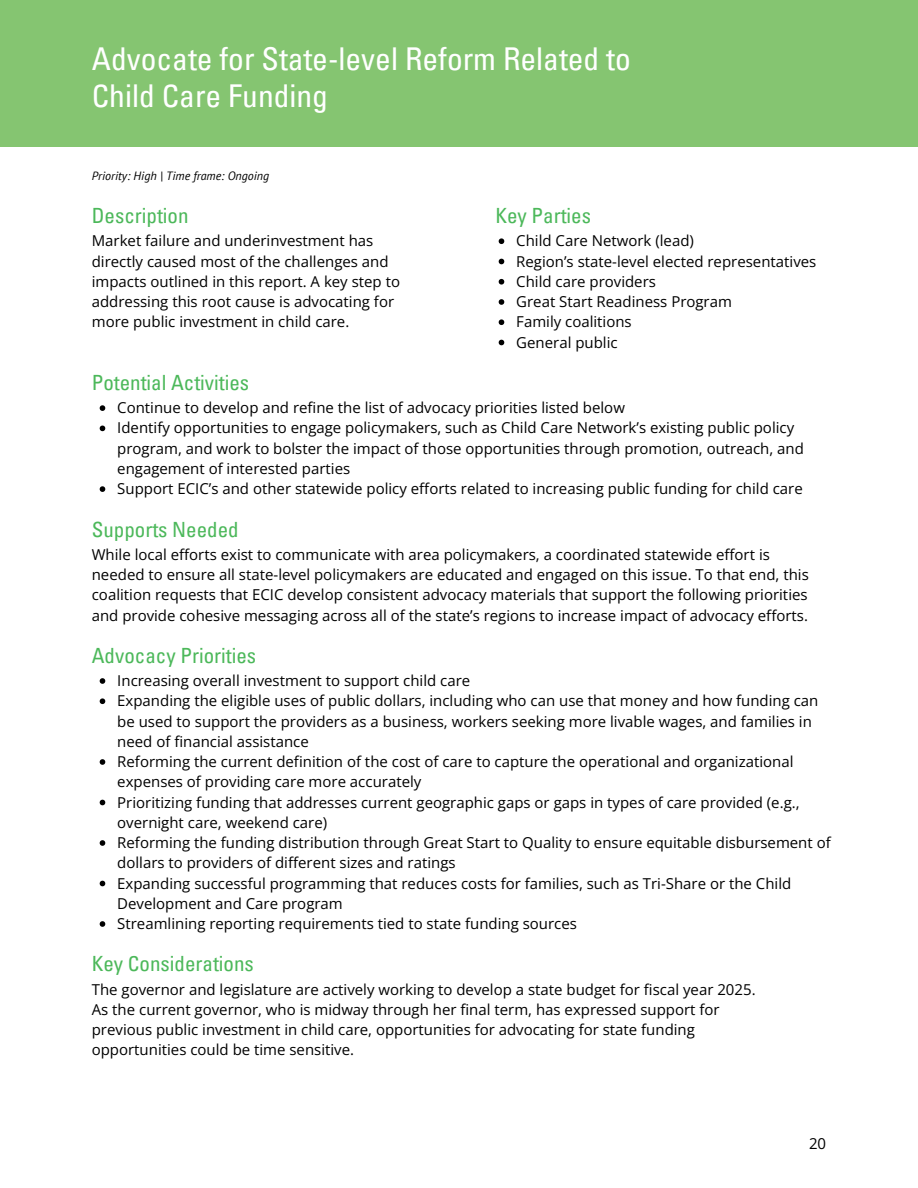
<style>
.page{position:relative;width:918px;height:1188px;background:#fff}
.page>*{position:absolute;margin:0;border:0;box-sizing:border-box;transform-origin:0 0}
.t1{font:condensed 31.5px/37.2px "Univers LT Pro";color:#fff}
.t2{font:condensed 21px "Univers LT Pro";color:#4cb85a}
.t3{font:15px/20.2px "Open Sans";color:#000}
.t4{font:italic 12px "PT Sans";color:#000}
</style>
<div class="page">
<div style="left:0;top:0;width:918px;height:147px;background:#85c571"></div>
<svg style="left:499px;top:238px;width:5px;height:6px"></svg>
<svg style="left:499px;top:259px;width:5px;height:5px"></svg>
<svg style="left:499px;top:279px;width:5px;height:6px"></svg>
<svg style="left:499px;top:299px;width:5px;height:6px"></svg>
<svg style="left:499px;top:319px;width:5px;height:6px"></svg>
<svg style="left:499px;top:340px;width:5px;height:5px"></svg>
<svg style="left:100px;top:405px;width:5px;height:6px"></svg>
<svg style="left:100px;top:426px;width:5px;height:5px"></svg>
<svg style="left:100px;top:486px;width:5px;height:6px"></svg>
<svg style="left:100px;top:678px;width:5px;height:6px"></svg>
<svg style="left:100px;top:698px;width:5px;height:6px"></svg>
<svg style="left:100px;top:759px;width:5px;height:6px"></svg>
<svg style="left:100px;top:800px;width:5px;height:5px"></svg>
<svg style="left:100px;top:840px;width:5px;height:6px"></svg>
<svg style="left:100px;top:881px;width:5px;height:5px"></svg>
<svg style="left:100px;top:921px;width:5px;height:6px"></svg>
<h1 class="t1" style="left:92px;top:45px;width:540px">Advocate for State-level Reform Related to<br>Child Care Funding</h1>
<h3 class="t4" style="left:92px;top:168px;width:179px">Priority: High | Time frame: Ongoing</h3>
<h2 class="t2" style="left:92px;top:208px;width:98px">Description</h2>
<p class="t3" style="left:92px;top:230px;width:310px">Market failure and underinvestment has directly caused most of the challenges and impacts outlined in this report. A key step to addressing this root cause is advocating for more public investment in child care.</p>
<p class="t2" style="left:92px;top:375px;width:159px">Potential Activities</p>
<p class="t2" style="left:495px;top:208px;width:97px">Key Parties</p>
<h2 class="t3" style="left:516px;top:230px;width:179px">Child Care Network (lead)</h2>
<p class="t3" style="left:516px;top:251px;width:302px">Region’s state-level elected representatives</p>
<p class="t3" style="left:516px;top:271px;width:141px">Child care providers</p>
<p class="t3" style="left:516px;top:291px;width:217px">Great Start Readiness Program</p>
<p class="t3" style="left:516px;top:311px;width:117px">Family coalitions</p>
<p class="t3" style="left:516px;top:332px;width:103px">General public</p>
<h2 class="t3" style="left:117px;top:397px;width:509px">Continue to develop and refine the list of advocacy priorities listed below</h2>
<p class="t3" style="left:117px;top:417px;width:688px">Identify opportunities to engage policymakers, such as Child Care Network’s existing public policy program, and work to bolster the impact of those opportunities through promotion, outreach, and engagement of interested parties</p>
<p class="t3" style="left:117px;top:478px;width:687px">Support ECIC’s and other statewide policy efforts related to increasing public funding for child care</p>
<h3 class="t2" style="left:92px;top:521px;width:148px">Supports Needed</h3>
<h2 class="t3" style="left:92px;top:544px;width:719px">While local efforts exist to communicate with area policymakers, a coordinated statewide effort is needed to ensure all state-level policymakers are educated and engaged on this issue. To that end, this coalition requests that ECIC develop consistent advocacy materials that support the following priorities and provide cohesive messaging across all of the state’s regions to increase impact of advocacy efforts.</h2>
<p class="t2" style="left:92px;top:648px;width:166px">Advocacy Priorities</p>
<h2 class="t3" style="left:117px;top:670px;width:354px">Increasing overall investment to support child care</h2>
<p class="t3" style="left:117px;top:690px;width:703px">Expanding the eligible uses of public dollars, including who can use that money and how funding can be used to support the providers as a business, workers seeking more livable wages, and families in need of financial assistance</p>
<p class="t3" style="left:117px;top:751px;width:678px">Reforming the current definition of the cost of care to capture the operational and organizational expenses of providing care more accurately</p>
<p class="t3" style="left:117px;top:792px;width:684px">Prioritizing funding that addresses current geographic gaps or gaps in types of care provided (e.g., overnight care, weekend care)</p>
<p class="t3" style="left:117px;top:832px;width:715px">Reforming the funding distribution through Great Start to Quality to ensure equitable disbursement of dollars to providers of different sizes and ratings</p>
<p class="t3" style="left:117px;top:873px;width:676px">Expanding successful programming that reduces costs for families, such as Tri-Share or the Child<br>Development and Care program</p>
<p class="t3" style="left:117px;top:913px;width:461px">Streamlining reporting requirements tied to state funding sources</p>
<h3 class="t2" style="left:92px;top:956px;width:164px">Key Considerations</h3>
<h2 class="t3" style="left:92px;top:979px;width:665px">The governor and legislature are actively working to develop a state budget for fiscal year 2025.<br>As the current governor, who is midway through her final term, has expressed support for previous public investment in child care, opportunities for advocating for state funding opportunities could be time sensitive.</h2>
<p class="t3" style="left:809px;top:1133px;width:19px">20</p>
</div>
